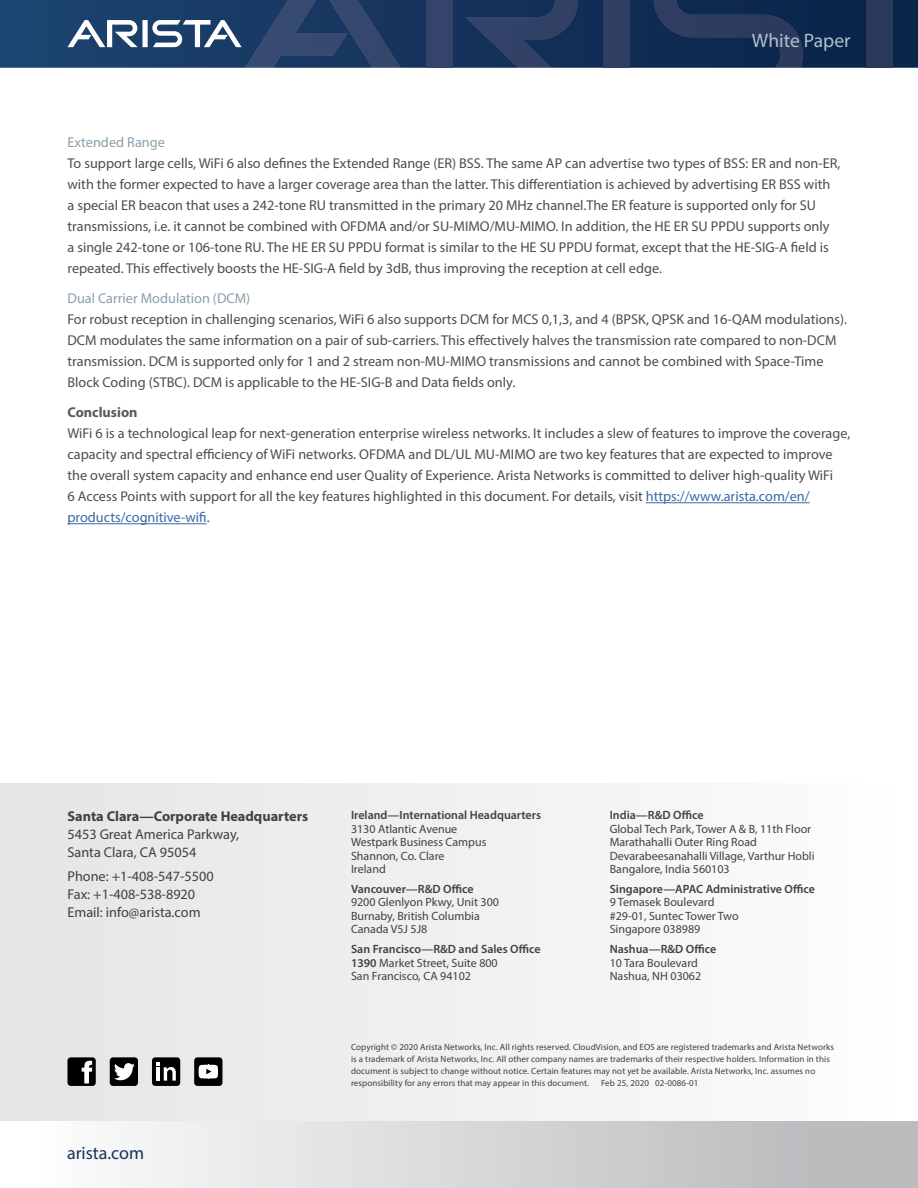
<style>
.page{position:relative;width:918px;height:1188px;background:#fff}
.page>*{position:absolute;margin:0;border:0;box-sizing:border-box;transform-origin:0 0}
.t1{font:19.5px "Myriad Pro";color:#b1c0c9}
.t2{font:18px "Myriad Pro";color:#16325c}
.t3{font:14.25px/21px "Myriad Pro";color:#4f4c4e}
.t4{font:14.25px/18px "Myriad Pro";color:#414042}
.t5{font:14.25px "Myriad Pro";color:#8b9faa}
.t6{font:700 14.25px "Myriad Pro";color:#414042}
.t7{font:700 14.25px "Myriad Pro";color:#58595b}
.t8{font:12px/13.5px "Myriad Pro";color:#414042}
.t9{font:600 12px "Myriad Pro";color:#414042}
.t10{font:9px/12px "Myriad Pro";letter-spacing:.01em;color:#414042}
.s1{color:#3a68a5}
.s2{font-weight:600}
</style>
<div class="page">
<svg style="left:0;top:0;width:918px;height:68px;background:#13325a"></svg>
<div style="left:426px;top:0;width:26px;height:68px;background:#34446a"></div>
<svg style="left:465px;top:0;width:113px;height:68px;background:#22385f"></svg>
<svg style="left:67px;top:0;width:333px;height:68px;background:#334f75"></svg>
<div style="left:604px;top:0;width:26px;height:68px;background:#2f3f63"></div>
<svg style="left:654px;top:0;width:149px;height:68px;background:#1a3156"></svg>
<div style="left:867px;top:0;width:26px;height:68px;background:#2a385a"></div>
<div style="left:0;top:1120px;width:918px;height:68px;background:linear-gradient(to right,#fff,#b3b5b7)"></div>
<div style="left:0;top:783px;width:918px;height:337px;background:linear-gradient(to right,#e3e4e5,#fdfefe)"></div>
<div style="left:67px;top:1057px;width:29px;height:29px;background:#000;border-radius:3px"></div>
<div style="left:110px;top:1057px;width:28px;height:29px;background:#000;border-radius:3px"></div>
<div style="left:152px;top:1057px;width:28px;height:29px;background:#000;border-radius:3px"></div>
<div style="left:194px;top:1057px;width:28px;height:29px;background:#000;border-radius:3px"></div>
<svg style="left:82px;top:1060px;width:10px;height:24px"></svg>
<svg style="left:114px;top:1063px;width:21px;height:17px"></svg>
<svg style="left:157px;top:1063px;width:19px;height:18px"></svg>
<svg style="left:199px;top:1065px;width:19px;height:14px"></svg>
<hr style="left:646px;top:502px;width:164px;height:1px;background:#3a68a5">
<hr style="left:68px;top:523px;width:139px;height:1px;background:#3a68a5">
<h1 class="t1" style="left:752px;top:29px;width:100px">White Paper</h1>
<p class="t5" style="left:68px;top:133px;width:99px">Extended Range</p>
<p class="t3" style="left:68px;top:152px;width:775px">To support large cells, WiFi 6 also defines the Extended Range (ER) BSS. The same AP can advertise two types of BSS: ER and non-ER, with the former expected to have a larger coverage area than the latter. This differentiation is achieved by advertising ER BSS with a special ER beacon that uses a 242-tone RU transmitted in the primary 20 MHz channel.The ER feature is supported only for SU transmissions, i.e. it cannot be combined with OFDMA and/or SU-MIMO/MU-MIMO. In addition, the HE ER SU PPDU supports only<br>a single 242-tone or 106-tone RU. The HE ER SU PPDU format is similar to the HE SU PPDU format, except that the HE-SIG-A field is repeated. This effectively boosts the HE-SIG-A field by 3dB, thus improving the reception at cell edge.</p>
<p class="t5" style="left:68px;top:290px;width:184px">Dual Carrier Modulation (DCM)</p>
<p class="t3" style="left:68px;top:309px;width:781px">For robust reception in challenging scenarios, WiFi 6 also supports DCM for MCS 0,1,3, and 4 (BPSK, QPSK and 16-QAM modulations).<br>DCM modulates the same information on a pair of sub-carriers. This effectively halves the transmission rate compared to non-DCM transmission. DCM is supported only for 1 and 2 stream non-MU-MIMO transmissions and cannot be combined with Space-Time Block Coding (STBC). DCM is applicable to the HE-SIG-B and Data fields only.</p>
<p class="t7" style="left:68px;top:403px;width:72px">Conclusion</p>
<p class="t3" style="left:68px;top:423px;width:784px">WiFi 6 is a technological leap for next-generation enterprise wireless networks. It includes a slew of features to improve the coverage, capacity and spectral efficiency of WiFi networks. OFDMA and DL/UL MU-MIMO are two key features that are expected to improve the overall system capacity and enhance end user Quality of Experience. Arista Networks is committed to deliver high-quality WiFi<br>6 Access Points with support for all the key features highlighted in this document. For details, visit <span class="s1">https://www.arista.com/en/ products/cognitive-wifi</span>.</p>
<p class="t6" style="left:68px;top:807px;width:242px">Santa Clara—Corporate Headquarters</p>
<p class="t4" style="left:68px;top:825px;width:173px">5453 Great America Parkway,<br>Santa Clara, CA 95054</p>
<p class="t4" style="left:68px;top:867px;width:148px">Phone: +1-408-547-5500<br>Fax: +1-408-538-8920<br>Email: info@arista.com</p>
<p class="t2" style="left:67px;top:1142px;width:79px">arista.com</p>
<p class="t9" style="left:351px;top:807px;width:192px">Ireland—International Headquarters</p>
<p class="t8" style="left:351px;top:822px;width:137px">3130 Atlantic Avenue<br>Westpark Business Campus<br>Shannon, Co. Clare<br>Ireland</p>
<p class="t9" style="left:351px;top:881px;width:124px">Vancouver—R&amp;D Office</p>
<p class="t8" style="left:351px;top:896px;width:150px">9200 Glenlyon Pkwy, Unit 300<br>Burnaby, British Columbia<br>Canada V5J 5J8</p>
<p class="t8" style="left:351px;top:942px;width:191px"><span class="s2">San Francisco—R&amp;D and Sales Office<br>1390</span> Market Street, Suite 800<br>San Francisco, CA 94102</p>
<p class="t9" style="left:610px;top:807px;width:95px">India—R&amp;D Office</p>
<p class="t8" style="left:610px;top:822px;width:206px">Global Tech Park, Tower A &amp; B, 11th Floor Marathahalli Outer Ring Road Devarabeesanahalli Village, Varthur Hobli Bangalore, India 560103</p>
<p class="t9" style="left:610px;top:881px;width:207px">Singapore—APAC Administrative Office</p>
<p class="t8" style="left:610px;top:896px;width:130px">9 Temasek Boulevard #29-01, Suntec Tower Two<br>Singapore 038989</p>
<p class="t9" style="left:610px;top:942px;width:108px">Nashua—R&amp;D Office</p>
<p class="t8" style="left:610px;top:956px;width:93px">10 Tara Boulevard<br>Nashua, NH 03062</p>
<p class="t10" style="left:351px;top:1041px;width:485px">Copyright © 2020 Arista Networks, Inc. All rights reserved. CloudVision, and EOS are registered trademarks and Arista Networks is a trademark of Arista Networks, Inc. All other company names are trademarks of their respective holders. Information in this document is subject to change without notice. Certain features may not yet be available. Arista Networks, Inc. assumes no responsibility for any errors that may appear in this document.</p>
<p class="t10" style="left:601px;top:1077px;width:99px">Feb 25, 2020 02-0086-01</p>
</div>
